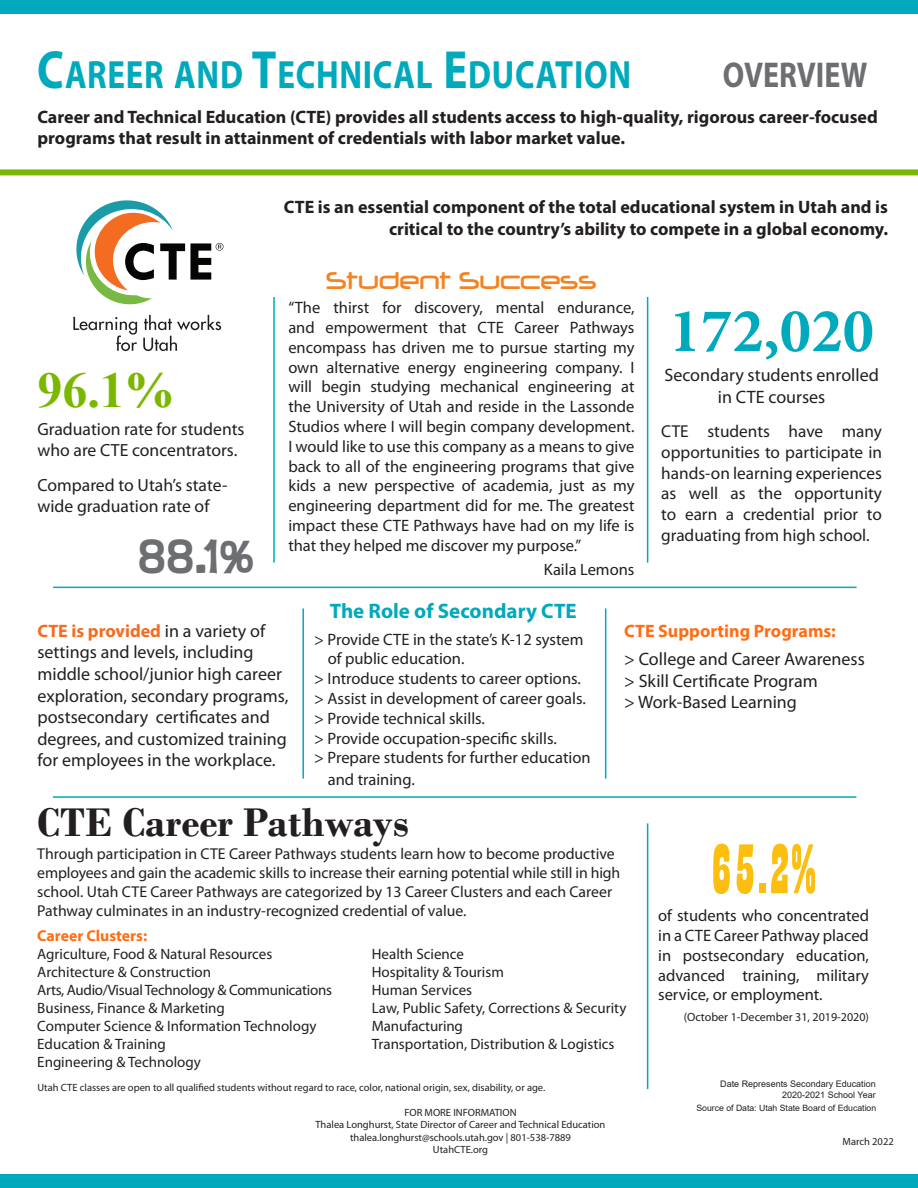
<style>
.page{position:relative;width:918px;height:1188px;background:#fff}
.page>*{position:absolute;margin:0;border:0;box-sizing:border-box;transform-origin:0 0}
.t1{font:73.2px "Playbill";color:#fdbf0f;scale:.9 1}
.t2{font:700 63px "Minion Pro";color:#00aabc}
.t3{font:700 49.95px "Times New Roman";color:#7ab800}
.t4{font:700 49.95px "Teen";color:#6d6e71}
.t5{font:700 42px "Bodoni";color:#231f20}
.t6{font:700 39.6px "Myriad Pro";letter-spacing:.02em;color:#00aabc;scale:.83 1}
.t7{font:700 36px "Myriad Pro";color:#6d6e71;scale:.83 1}
.t8{font:28.5px "Neuropol";color:#f58220}
.t9{font:700 21px "Myriad Pro";color:#00aabc}
.t10{font:18px/21.6px "Myriad Pro";color:#231f20}
.t11{font:700 18px/21.6px "Myriad Pro";color:#231f20}
.t12{font:700 18px "Myriad Pro";color:#ff6d14}
.t13{font:17.7px/21.1px "Myriad Pro";color:#231f20}
.t14{font:17.25px/20.7px "Myriad Pro";color:#231f20;text-align:justify}
.t15{font:16.5px/19.8px "Myriad Pro";color:#231f20;text-align:justify}
.t16{font:15.75px/18.9px "Myriad Pro";color:#231f20}
.t17{font:700 15.75px "Myriad Pro";color:#ff6d14}
.t18{font:15px "Myriad Pro";color:#231f20}
.t19{font:15px "Myriad Pro";letter-spacing:-.02em;color:#231f20}
.t20{font:12px "Myriad Pro";color:#231f20}
.t21{font:10.5px/12.6px "Myriad Pro";color:#231f20;text-align:center}
.t22{font:9px/10.8px "Arial";color:#231f20;text-align:right}
.t23{font:8.7px "Arial";color:#231f20}
.s1{font-size:54px}
.s2{font-weight:700;color:#f36c21}
</style>
<div class="page">
<hr style="left:273px;top:297px;width:2px;height:266px;background:#00aabc">
<svg style="left:73px;top:200px;width:150px;height:151px"></svg>
<div style="left:0;top:169px;width:918px;height:6px;background:#7ab800"></div>
<div style="left:0;top:0;width:918px;height:14px;background:#00aabc"></div>
<div style="left:0;top:1175px;width:918px;height:13px;background:#00aabc"></div>
<hr style="left:647px;top:823px;width:1px;height:266px;background:#00aabc">
<hr style="left:605px;top:608px;width:1px;height:171px;background:#00aabc">
<hr style="left:302px;top:608px;width:2px;height:171px;background:#00aabc">
<hr style="left:53px;top:587px;width:804px;height:1px;background:#00aabc">
<hr style="left:647px;top:297px;width:1px;height:266px;background:#00aabc">
<hr style="left:53px;top:796px;width:803px;height:2px;background:#00aabc">
<h3 class="t6" style="left:37px;top:48px;width:717px"><span class="s1">C</span>AREER AND <span class="s1">T</span>ECHNICAL <span class="s1">E</span>DUCATION</h3>
<h3 class="t7" style="left:723px;top:51px;width:176px">OVERVIEW</h3>
<p class="t11" style="left:37px;top:105px;width:842px">Career and Technical Education (CTE) provides all students access to high-quality, rigorous career-focused programs that result in attainment of credentials with labor market value.</p>
<p class="t11" style="left:284px;top:195px;width:606px;text-align:right">CTE is an essential component of the total educational system in Utah and is critical to the country’s ability to compete in a global economy.</p>
<h3 class="t8" style="left:326px;top:265px;width:272px">Student Success</h3>
<p class="t15" style="left:288px;top:298px;width:348px">“The thirst for discovery, mental endurance, and empowerment that CTE Career Pathways encompass has driven me to pursue starting my own alternative energy engineering company. I will begin studying mechanical engineering at the University of Utah and reside in the Lassonde Studios where I will begin company development.<br>I would like to use this company as a means to give back to all of the engineering programs that give kids a new perspective of academia, just as my engineering department did for me. The greatest impact these CTE Pathways have had on my life is that they helped me discover my purpose.”</p>
<p class="t15" style="left:544px;top:559px;width:92px">Kaila Lemons</p>
<p class="t9" style="left:330px;top:597px;width:249px">The Role of Secondary CTE</p>
<p class="t15" style="left:314px;top:629px;width:271px">&gt; Provide CTE in the state’s K-12 system</p>
<p class="t15" style="left:328px;top:649px;width:138px">of public education.</p>
<p class="t15" style="left:314px;top:669px;width:268px">&gt; Introduce students to career options.</p>
<p class="t15" style="left:314px;top:688px;width:273px">&gt; Assist in development of career goals.</p>
<p class="t15" style="left:314px;top:708px;width:172px">&gt; Provide technical skills.</p>
<p class="t15" style="left:314px;top:728px;width:244px">&gt; Provide occupation-specific skills.</p>
<p class="t15" style="left:314px;top:748px;width:278px">&gt; Prepare students for further education</p>
<p class="t15" style="left:328px;top:769px;width:89px">and training.</p>
<h2 class="t2" style="left:669px;top:287px;width:207px">172,020</h2>
<p class="t10" style="left:664px;top:364px;width:216px;text-align:center">Secondary students enrolled in CTE courses</p>
<p class="t14" style="left:661px;top:421px;width:222px">CTE students have many opportunities to participate in hands-on learning experiences as well as the opportunity to earn a credential prior to graduating from high school.</p>
<h3 class="t3" style="left:37px;top:355px;width:139px">96.1%</h3>
<p class="t13" style="left:37px;top:418px;width:209px">Graduation rate for students who are CTE concentrators.</p>
<p class="t13" style="left:37px;top:474px;width:192px">Compared to Utah’s state&shy;wide graduation rate of</p>
<h3 class="t4" style="left:138px;top:527px;width:117px">88.1%</h3>
<p class="t10" style="left:37px;top:620px;width:253px"><span class="s2">CTE is provided</span> in a variety of settings and levels, including middle school/junior high career exploration, secondary programs, postsecondary certificates and degrees, and customized training for employees in the workplace.</p>
<p class="t12" style="left:624px;top:619px;width:213px">CTE Supporting Programs:</p>
<p class="t10" style="left:624px;top:648px;width:242px">&gt; College and Career Awareness &gt; Skill Certificate Program<br>&gt; Work-Based Learning</p>
<h3 class="t5" style="left:37px;top:797px;width:373px">CTE Career Pathways</h3>
<p class="t16" style="left:37px;top:844px;width:584px">Through participation in CTE Career Pathways students learn how to become productive employees and gain the academic skills to increase their earning potential while still in high school. Utah CTE Career Pathways are categorized by 13 Career Clusters and each Career Pathway culminates in an industry-recognized credential of value.</p>
<p class="t17" style="left:37px;top:926px;width:111px">Career Clusters:</p>
<p class="t18" style="left:37px;top:945px;width:237px">Agriculture, Food &amp; Natural Resources</p>
<p class="t18" style="left:372px;top:945px;width:94px">Health Science</p>
<p class="t18" style="left:37px;top:963px;width:175px">Architecture &amp; Construction</p>
<p class="t18" style="left:372px;top:963px;width:134px">Hospitality &amp; Tourism</p>
<p class="t19" style="left:37px;top:981px;width:296px">Arts, Audio/Visual Technology &amp; Communications</p>
<p class="t18" style="left:372px;top:981px;width:102px">Human Services</p>
<p class="t18" style="left:37px;top:999px;width:189px">Business, Finance &amp; Marketing</p>
<p class="t18" style="left:372px;top:999px;width:256px">Law, Public Safety, Corrections &amp; Security</p>
<p class="t18" style="left:37px;top:1017px;width:281px">Computer Science &amp; Information Technology</p>
<p class="t18" style="left:372px;top:1017px;width:93px">Manufacturing</p>
<p class="t18" style="left:37px;top:1035px;width:130px">Education &amp; Training</p>
<p class="t18" style="left:372px;top:1035px;width:244px">Transportation, Distribution &amp; Logistics</p>
<p class="t18" style="left:37px;top:1053px;width:165px">Engineering &amp; Technology</p>
<h1 class="t1" style="left:710px;top:833px;width:119px">65.2%</h1>
<p class="t15" style="left:658px;top:905px;width:212px">of students who concentrated in a CTE Career Pathway placed in postsecondary education, advanced training, military service, or employment.</p>
<p class="t20" style="left:684px;top:1010px;width:187px">(October 1-December 31, 2019-2020)</p>
<p class="t21" style="left:37px;top:1081px;width:509px">Utah CTE classes are open to all qualified students without regard to race, color, national origin, sex, disability, or age.</p>
<p class="t22" style="left:720px;top:1078px;width:157px">Date Represents Secondary Education<br>2020-2021 School Year</p>
<p class="t23" style="left:696px;top:1102px;width:181px">Source of Data: Utah State Board of Education</p>
<p class="t21" style="left:843px;top:1135px;width:53px">March 2022</p>
<p class="t21" style="left:316px;top:1106px;width:291px">FOR MORE INFORMATION<br>Thalea Longhurst, State Director of Career and Technical Education thalea.longhurst@schools.utah.gov | 801-538-7889<br>UtahCTE.org</p>
</div>
